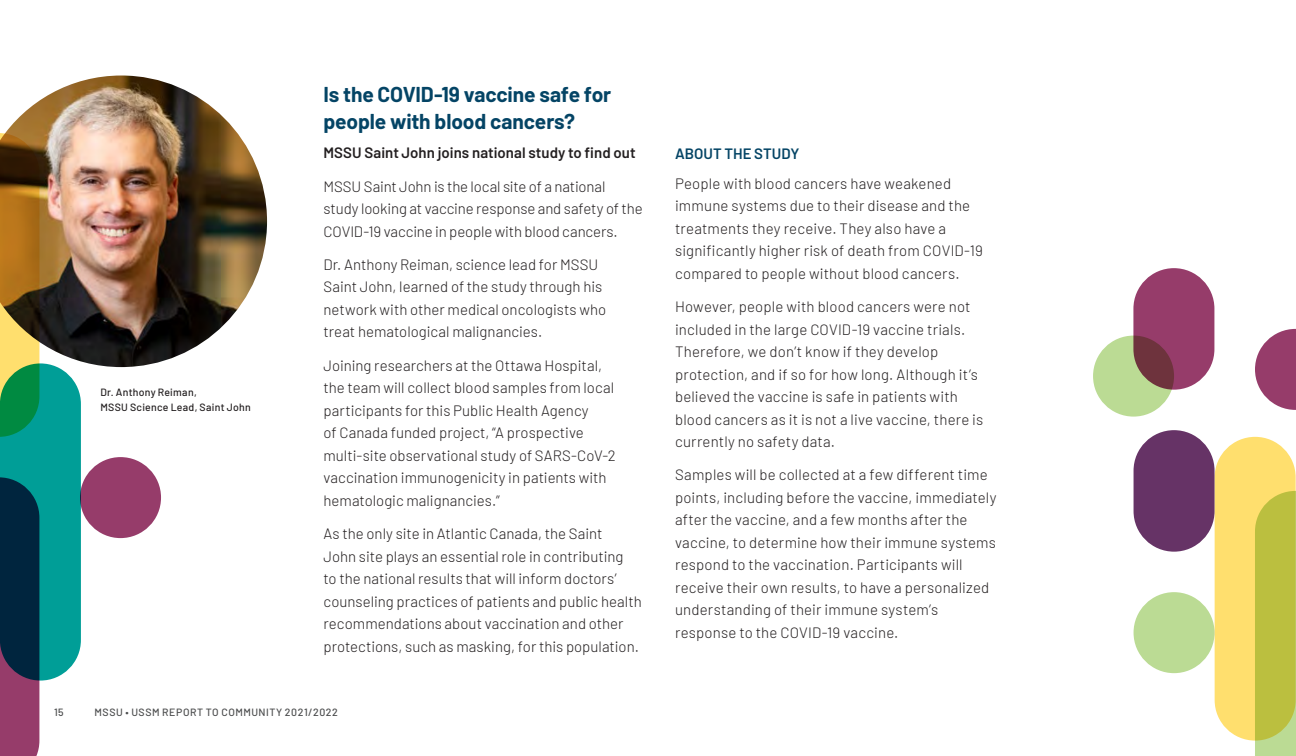
<style>
.page{position:relative;width:1296px;height:756px;background:#fff}
.page>*{position:absolute;margin:0;border:0;box-sizing:border-box;transform-origin:0 0}
.Short_Story_Heading{font:700 21px/27px "Barlow";letter-spacing:-.005em;color:#044465}
.Copy{font:300 15px/22.5px "Barlow";letter-spacing:.005em;color:#231f20}
.Copy-2{font:600 15px "Barlow";letter-spacing:.005em;color:#231f20}
.Sub_Headings{font:600 15px "Barlow";color:#044465}
.t1{font:500 10.5px/15px "Barlow";letter-spacing:.025em;color:#231f20}
.t2{font:500 10.5px "Barlow";letter-spacing:.05em;color:#4b4c4d}
</style>
<div class="page">
<div style="left:1215px;top:437px;width:81px;height:304px;background:#ffdf6e;border-radius:40px"></div>
<div style="left:1093px;top:336px;width:81px;height:81px;background:#bbdb94;border-radius:50%"></div>
<svg style="left:1255px;top:329px;width:41px;height:81px"></svg>
<svg style="left:1255px;top:491px;width:41px;height:265px;background:#bdc248"></svg>
<div style="left:1134px;top:430px;width:81px;height:122px;background:#636;border-radius:40px"></div>
<svg style="left:1133px;top:268px;width:81px;height:122px;background:#8f3c63"></svg>
<div style="left:1134px;top:592px;width:81px;height:81px;background:#bbdb94;border-radius:50%"></div>
<img style="left:5px;top:76px;width:262px;height:291px">
<div style="left:0;top:647px;width:39px;height:109px;background:#963c6a"></div>
<svg style="left:0;top:133px;width:39px;height:264px;background:#9b6f26"></svg>
<div style="left:80px;top:457px;width:81px;height:81px;background:#963c6a;border-radius:50%"></div>
<svg style="left:0;top:363px;width:81px;height:318px;background:#007774"></svg>
<p class="t1" style="left:100px;top:383px;width:152px">Dr. Anthony Reiman,<br>MSSU Science Lead, Saint John</p>
<p class="Short_Story_Heading" style="left:324px;top:79px;width:289px">Is the COVID-19 vaccine safe for people with blood cancers?</p>
<p class="Copy-2" style="left:324px;top:142px;width:314px">MSSU Saint John joins national study to find out</p>
<p class="Copy" style="left:324px;top:174px;width:321px">MSSU Saint John is the local site of a national study looking at vaccine response and safety of the<br>COVID-19 vaccine in people with blood cancers.</p>
<p class="Copy" style="left:324px;top:252px;width:284px">Dr. Anthony Reiman, science lead for MSSU Saint John, learned of the study through his network with other medical oncologists who treat hematological malignancies.</p>
<p class="Copy" style="left:324px;top:353px;width:294px">Joining researchers at the Ottawa Hospital, the team will collect blood samples from local participants for this Public Health Agency<br>of Canada funded project, “A prospective multi-site observational study of SARS-CoV-2 vaccination immunogenicity in patients with hematologic malignancies.”</p>
<p class="Copy" style="left:324px;top:521px;width:320px">As the only site in Atlantic Canada, the Saint<br>John site plays an essential role in contributing<br>to the national results that will inform doctors’ counseling practices of patients and public health recommendations about vaccination and other protections, such as masking, for this population.</p>
<p class="t2" style="left:54px;top:704px;width:11px">15</p>
<p class="t2" style="left:94px;top:704px;width:245px">MSSU • USSM REPORT TO COMMUNITY 2021/2022</p>
<p class="Sub_Headings" style="left:675px;top:143px;width:126px">ABOUT THE STUDY</p>
<p class="Copy" style="left:675px;top:171px;width:309px">People with blood cancers have weakened immune systems due to their disease and the treatments they receive. They also have a significantly higher risk of death from COVID-19 compared to people without blood cancers.</p>
<p class="Copy" style="left:675px;top:294px;width:310px">However, people with blood cancers were not included in the large COVID-19 vaccine trials.<br>Therefore, we don’t know if they develop protection, and if so for how long. Although it’s believed the vaccine is safe in patients with blood cancers as it is not a live vaccine, there is currently no safety data.</p>
<p class="Copy" style="left:675px;top:463px;width:323px">Samples will be collected at a few different time points, including before the vaccine, immediately after the vaccine, and a few months after the vaccine, to determine how their immune systems respond to the vaccination. Participants will receive their own results, to have a personalized understanding of their immune system’s response to the COVID-19 vaccine.</p>
</div>
